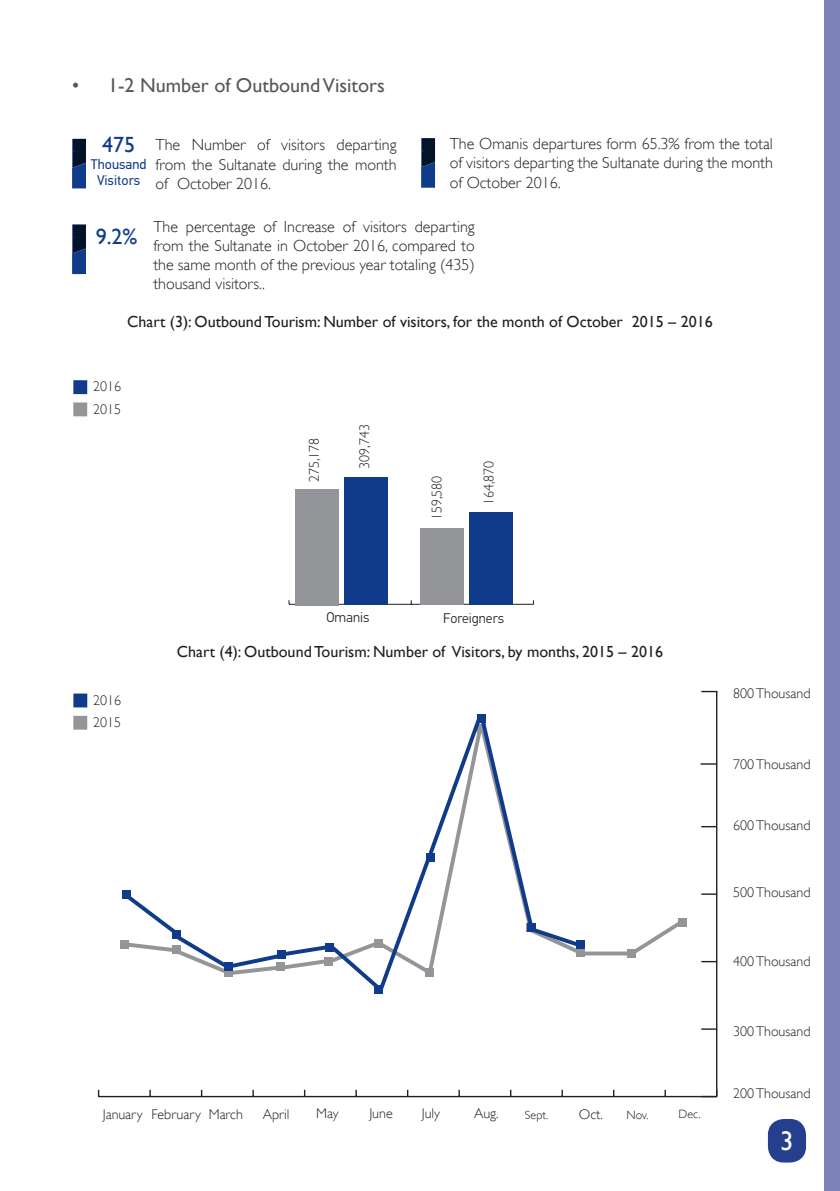
<style>
.page{position:relative;width:840px;height:1191px;background:#fff}
.page>*{position:absolute;margin:0;border:0;box-sizing:border-box;transform-origin:0 0}
.t1{font:26.8px "Gill Sans";color:#fff}
.t2{font:22px "Gill Sans";color:#103b8a}
.t3{font:20px "Gill Sans";color:#57585a}
.t4{font:300 16px/19.2px "Gill Sans";color:#231f20;text-align:justify}
.t5{font:16px "Gill Sans";color:#231f20}
.t6{font:300 14px "Gill Sans";color:#231f20}
.t7{font:14px/16.8px "PF Din Text Arabic";color:#103b8a;text-align:center}
.t8{font:300 14px "PF Din Text Arabic";color:#231f20}
.t9{font:300 12px "Gill Sans";color:#231f20}
</style>
<div class="page">
<div style="left:824px;top:0;width:15px;height:1191px;background:#7d83b9"></div>
<div style="left:767px;top:1119px;width:38px;height:43px;background:#253f8e;border-radius:16px"></div>
<svg style="left:421px;top:138px;width:14px;height:50px"></svg>
<img style="left:421px;top:162px;width:14px;height:5px">
<svg style="left:72px;top:139px;width:14px;height:49px"></svg>
<svg style="left:72px;top:224px;width:14px;height:50px"></svg>
<div style="left:73px;top:716px;width:14px;height:13px;background:#939598"></div>
<div style="left:73px;top:693px;width:14px;height:14px;background:#103b8a"></div>
<hr style="left:289px;top:604px;width:244px;height:1px;background:#231f20">
<hr style="left:98px;top:1095px;width:618px;height:2px;background:#231f20">
<svg style="left:252px;top:1089px;width:2px;height:7px"></svg>
<svg style="left:149px;top:1089px;width:2px;height:7px"></svg>
<hr style="left:715px;top:826px;width:2px;height:270px;background:#231f20">
<svg style="left:700px;top:1089px;width:17px;height:8px"></svg>
<svg style="left:701px;top:1028px;width:15px;height:1px"></svg>
<svg style="left:701px;top:961px;width:14px;height:1px"></svg>
<svg style="left:701px;top:893px;width:15px;height:2px"></svg>
<svg style="left:701px;top:826px;width:14px;height:1px"></svg>
<div style="left:73px;top:402px;width:14px;height:14px;background:#939598"></div>
<div style="left:73px;top:380px;width:14px;height:14px;background:#103b8a"></div>
<hr style="left:715px;top:691px;width:2px;height:135px;background:#231f20">
<svg style="left:701px;top:691px;width:14px;height:1px"></svg>
<svg style="left:700px;top:763px;width:16px;height:1px"></svg>
<svg style="left:585px;top:951px;width:41px;height:4px"></svg>
<svg style="left:627px;top:922px;width:59px;height:36px"></svg>
<div style="left:626px;top:949px;width:9px;height:8px;background:#939598"></div>
<div style="left:677px;top:918px;width:9px;height:8px;background:#939598"></div>
<svg style="left:121px;top:714px;width:464px;height:280px"></svg>
<div style="left:468px;top:512px;width:44px;height:93px;background:#103b8a"></div>
<div style="left:420px;top:528px;width:43px;height:77px;background:#939598"></div>
<div style="left:344px;top:477px;width:44px;height:128px;background:#103b8a"></div>
<div style="left:295px;top:489px;width:44px;height:116px;background:#939598"></div>
<p class="t3" style="left:72px;top:73px;width:314px">• 1-2 Number of Outbound Visitors</p>
<h2 class="t2" style="left:102px;top:131px;width:34px">475</h2>
<p class="t7" style="left:91px;top:156px;width:57px">Thousand<br>Visitors</p>
<p class="t4" style="left:449px;top:134px;width:324px">The Omanis departures form 65.3% from the total of visitors departing the Sultanate during the month of October 2016.</p>
<p class="t4" style="left:155px;top:135px;width:242px">The Number of visitors departing from the Sultanate during the month of October 2016.</p>
<p class="t4" style="left:153px;top:216px;width:323px">The percentage of Increase of visitors departing from the Sultanate in October 2016, compared to the same month of the previous year totaling (435) thousand visitors..</p>
<h2 class="t2" style="left:96px;top:223px;width:43px">9.2%</h2>
<p class="t5" style="left:127px;top:312px;width:586px">Chart (3): Outbound Tourism: Number of visitors, for the month of October 2015 – 2016</p>
<p class="t6" style="left:93px;top:376px;width:29px">2016</p>
<p class="t6" style="left:93px;top:398px;width:29px">2015</p>
<p class="t6" style="left:303px;top:482px;width:46px;rotate:-90deg">275,178</p>
<p class="t6" style="left:353px;top:469px;width:46px;rotate:-90deg">309,743</p>
<p class="t6" style="left:425px;top:520px;width:46px;rotate:-90deg">159,580</p>
<p class="t6" style="left:477px;top:505px;width:46px;rotate:-90deg">164,870</p>
<p class="t6" style="left:93px;top:689px;width:29px">2016</p>
<p class="t6" style="left:93px;top:711px;width:29px">2015</p>
<p class="t8" style="left:326px;top:608px;width:44px">Omanis</p>
<p class="t8" style="left:443px;top:609px;width:62px">Foreigners</p>
<p class="t5" style="left:177px;top:642px;width:487px">Chart (4): Outbound Tourism: Number of Visitors, by months, 2015 – 2016</p>
<p class="t6" style="left:103px;top:1103px;width:142px">January February March</p>
<p class="t6" style="left:262px;top:1103px;width:28px">April</p>
<p class="t6" style="left:316px;top:1102px;width:24px">May</p>
<p class="t6" style="left:369px;top:1102px;width:25px">June</p>
<p class="t6" style="left:421px;top:1102px;width:20px">July</p>
<p class="t6" style="left:474px;top:1102px;width:26px">Aug.</p>
<p class="t9" style="left:524px;top:1105px;width:25px">Sept.</p>
<p class="t6" style="left:578px;top:1103px;width:26px">Oct.</p>
<p class="t9" style="left:626px;top:1105px;width:24px">Nov.</p>
<p class="t9" style="left:678px;top:1104px;width:24px">Dec.</p>
<p class="t6" style="left:732px;top:682px;width:79px">800 Thousand</p>
<p class="t6" style="left:732px;top:753px;width:79px">700 Thousand</p>
<p class="t6" style="left:732px;top:814px;width:79px">600 Thousand</p>
<p class="t6" style="left:732px;top:881px;width:79px">500 Thousand</p>
<p class="t6" style="left:732px;top:950px;width:79px">400 Thousand</p>
<p class="t6" style="left:732px;top:1020px;width:79px">300 Thousand</p>
<p class="t6" style="left:732px;top:1082px;width:79px">200 Thousand</p>
<h1 class="t1" style="left:779px;top:1125px;width:15px">3</h1>
</div>
